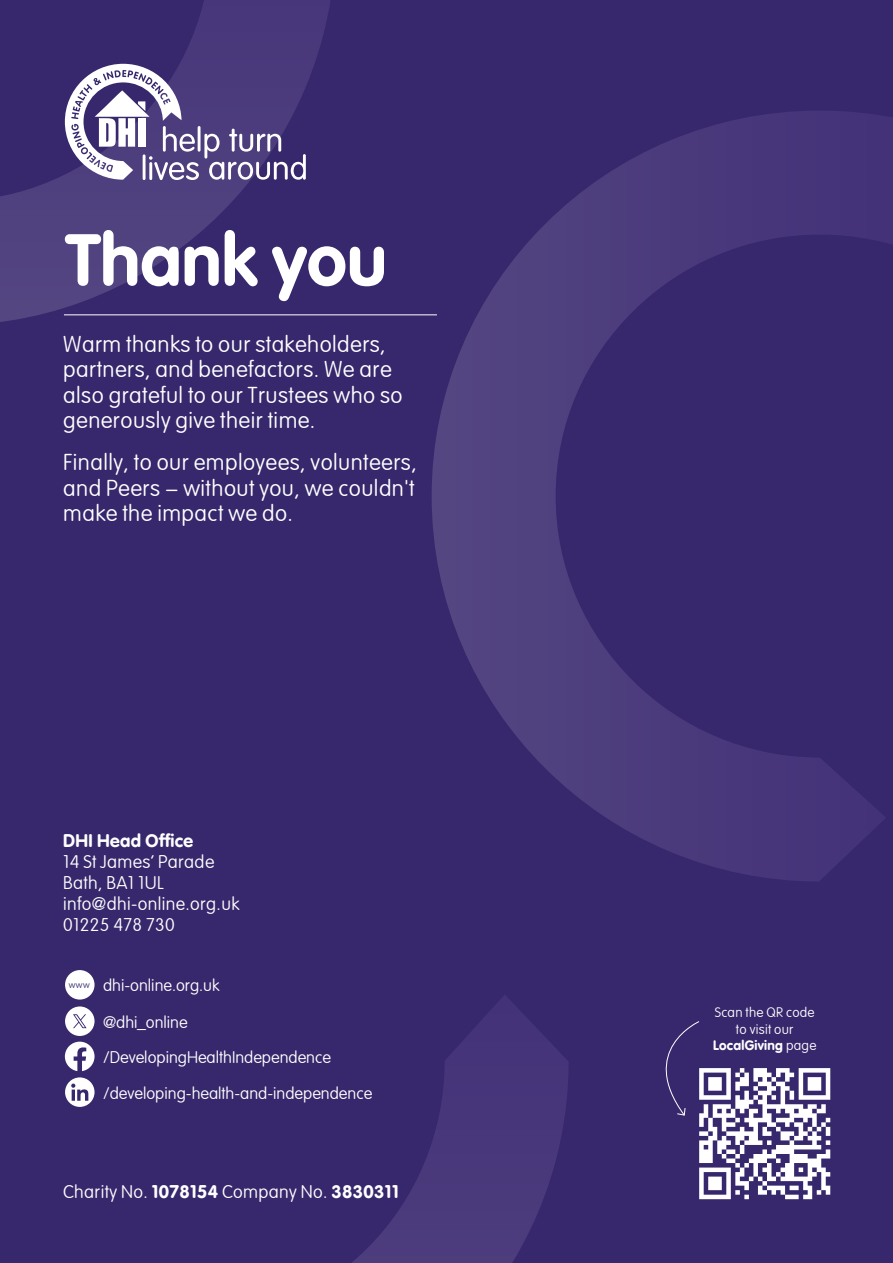
<style>
.page{position:relative;width:893px;height:1263px;background:#37276c}
.page>*{position:absolute;margin:0;border:0;box-sizing:border-box;transform-origin:0 0}
.t1{font:72px "VAG Rounded Bold";color:#fff}
.t2{font:100 22.5px/25.5px "VAG Rounded";letter-spacing:.02em;color:#fff}
.t3{font:100 18px/21px "VAG Rounded";letter-spacing:.02em;color:#fff}
.t4{font:100 16.5px "VAG Rounded";color:#fff}
.t5{font:100 13.5px/16.5px "VAG Rounded";letter-spacing:.02em;color:#fff;text-align:center}
.t6{font:100 9px "VAG Rounded";color:#37276c}
.s1{font-family:"VAG Rounded Bold";font-weight:400}
</style>
<div class="page">
<svg style="left:0;top:0;width:336px;height:322px"></svg>
<svg style="left:352px;top:995px;width:216px;height:268px"></svg>
<svg style="left:432px;top:111px;width:461px;height:770px"></svg>
<hr style="left:64px;top:314px;width:373px;height:1px;background:#fff">
<svg style="left:65px;top:64px;width:241px;height:116px"></svg>
<div style="left:138px;top:118px;width:7px;height:29px;background:#fff"></div>
<div style="left:65px;top:970px;width:30px;height:29px;background:#fff;border-radius:50%"></div>
<svg style="left:65px;top:1077px;width:30px;height:30px"></svg>
<div style="left:65px;top:1006px;width:30px;height:30px;background:#fff;border-radius:50%"></div>
<svg style="left:73px;top:1014px;width:14px;height:14px"></svg>
<svg style="left:65px;top:1042px;width:30px;height:29px"></svg>
<svg style="left:71px;top:1083px;width:17px;height:18px"></svg>
<svg style="left:665px;top:1021px;width:165px;height:178px"></svg>
<p class="t1" style="left:66px;top:218px;width:323px">Thank you</p>
<p class="t2" style="left:63px;top:332px;width:341px">Warm thanks to our stakeholders, partners, and benefactors. We are also grateful to our Trustees who so generously give their time.</p>
<p class="t2" style="left:63px;top:450px;width:355px;text-align:justify">Finally, to our employees, volunteers, and Peers without you, we couldn't make the impact we do.</p>
<p class="t3" style="left:63px;top:831px;width:178px"><span class="s1">DHI Head Office<br></span>14 St JamesÔ Parade<br>Bath, BA1 1UL info@dhi-online.org.uk<br>01225 478 730</p>
<p class="t6" style="left:69px;top:979px;width:22px">www</p>
<p class="t4" style="left:103px;top:976px;width:118px">dhi-online.org.uk</p>
<p class="t4" style="left:103px;top:1012px;width:86px">@dhi_online</p>
<p class="t4" style="left:103px;top:1047px;width:229px">/DevelopingHealthIndependence</p>
<p class="t4" style="left:103px;top:1083px;width:271px">/developing-health-and-independence</p>
<p class="t3" style="left:63px;top:1182px;width:337px">Charity No. <span class="s1">1078154</span> Company No. <span class="s1">3830311</span></p>
<p class="t5" style="left:713px;top:1005px;width:105px">Scan the QR code to visit our<br><span class="s1">LocalGiving</span> page</p>
</div>
